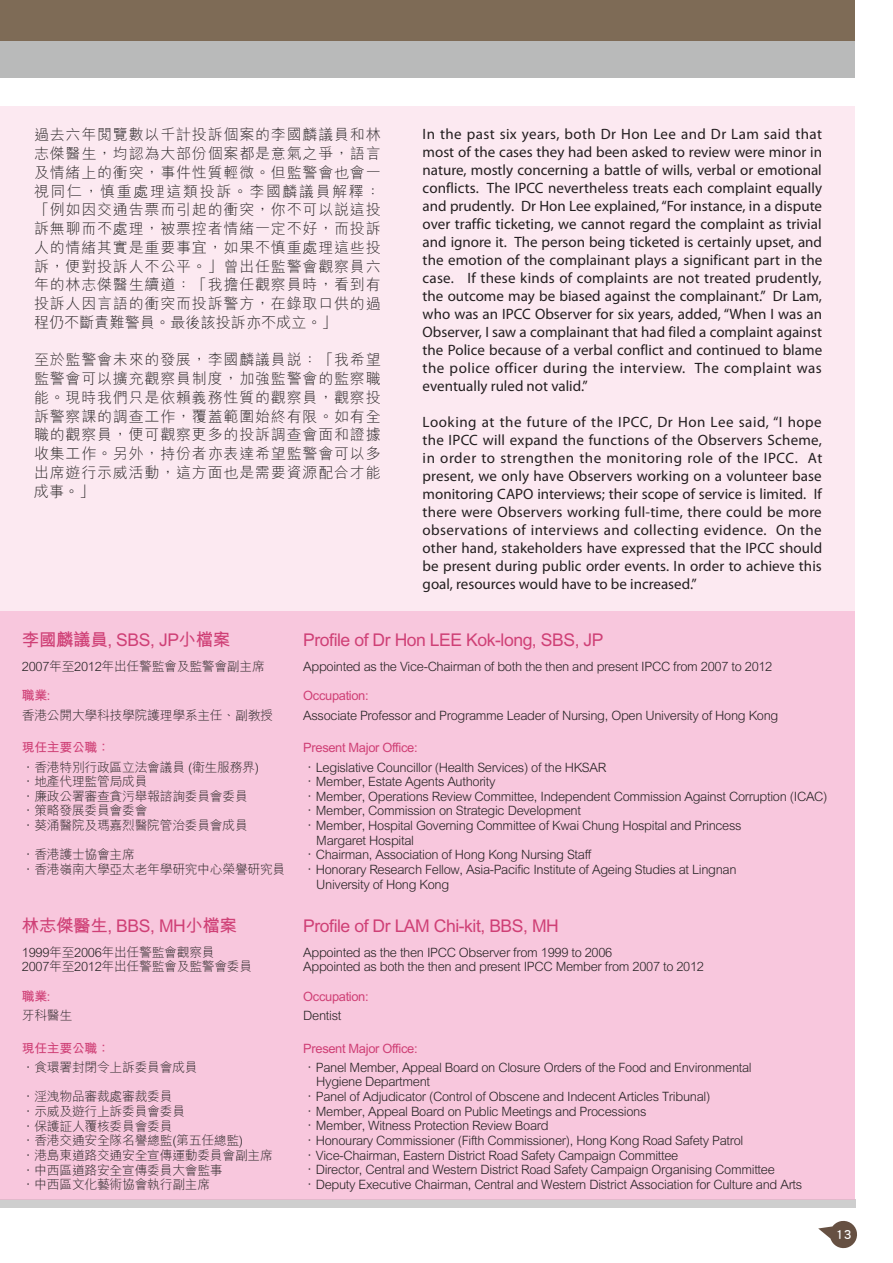
<style>
.page{position:relative;width:893px;height:1263px;background:#fff}
.page>*{position:absolute;margin:0;border:0;box-sizing:border-box;transform-origin:0 0}
.t1{font:700 17.55px "M Hei";letter-spacing:-.025em;color:#cf4076}
.t2{font:15px/18px "Myriad Pro";color:#231f20;text-align:justify}
.t3{font:300 15px/18.8px "M Hei";letter-spacing:.055em;color:#282526;text-align:justify}
.t4{font:300 12.9px/14.5px "M Hei";letter-spacing:-.025em;color:#282526}
.t5{font:700 12.9px/19.5px "M Hei";letter-spacing:-.025em;color:#cf4076}
.t6{font:12px "Li Hei Pro";color:#fff}
.s1{font-weight:700;color:#cf4076}
.s2{font-weight:300;color:#282526}
</style>
<div class="page">
<div style="left:0;top:106px;width:855px;height:1098px;background:#fce9f1"></div>
<div style="left:0;top:1200px;width:855px;height:8px;background:#cecece"></div>
<svg style="left:818px;top:1220px;width:39px;height:29px"></svg>
<div style="left:0;top:0;width:855px;height:41px;background:#7e6b56"></div>
<div style="left:0;top:41px;width:855px;height:37px;background:#b9baba"></div>
<div style="left:0;top:611px;width:855px;height:589px;background:#f8c7dd"></div>
<p class="t3" style="left:34px;top:126px;width:348px">過去六年閱覽數以千計投訴個案的李國麟議員和林志傑醫生，均認為大部份個案都是意氣之爭，語言及情緒上的衝突，事件性質輕微。但監警會也會一視同仁，慎重處理這類投訴。李國麟議員解釋：「例如因交通告票而引起的衝突，你不可以說這投訴無聊而不處理，被票控者情緒一定不好，而投訴人的情緒其實是重要事宜，如果不慎重處理這些投訴，便對投訴人不公平。」曾出任監警會觀察員六年的林志傑醫生續道：「我擔任觀察員時，看到有投訴人因言語的衝突而投訴警方，在錄取口供的過程仍不斷責難警員。最後該投訴亦不成立。」</p>
<p class="t3" style="left:34px;top:351px;width:348px">至於監警會未來的發展，李國麟議員說：「我希望監警會可以擴充觀察員制度，加強監警會的監察職能。現時我們只是依賴義務性質的觀察員，觀察投訴警察課的調查工作，覆蓋範圍始終有限。如有全職的觀察員，便可觀察更多的投訴調查會面和證據收集工作。另外，持份者亦表達希望監警會可以多出席遊行示威活動，這方面也是需要資源配合才能成事。」</p>
<p class="t2" style="left:423px;top:125px;width:401px">In the past six years, both Dr Hon Lee and Dr Lam said that most of the cases they had been asked to review were minor in nature, mostly concerning a battle of wills, verbal or emotional conflicts. The IPCC nevertheless treats each complaint equally and prudently. Dr Hon Lee explained, “For instance, in a dispute over traffic ticketing, we cannot regard the complaint as trivial and ignore it. The person being ticketed is certainly upset, and the emotion of the complainant plays a significant part in the case. If these kinds of complaints are not treated prudently, the outcome may be biased against the complainant.” Dr Lam, who was an IPCC Observer for six years, added, “When I was an Observer, I saw a complainant that had filed a complaint against the Police because of a verbal conflict and continued to blame the police officer during the interview. The complaint was eventually ruled not valid.”</p>
<p class="t2" style="left:423px;top:413px;width:401px">Looking at the future of the IPCC, Dr Hon Lee said, “I hope the IPCC will expand the functions of the Observers Scheme, in order to strengthen the monitoring role of the IPCC. At present, we only have Observers working on a volunteer base monitoring CAPO interviews; their scope of service is limited. If there were Observers working full-time, there could be more observations of interviews and collecting evidence. On the other hand, stakeholders have expressed that the IPCC should be present during public order events. In order to achieve this goal, resources would have to be increased.”</p>
<p class="t1" style="left:22px;top:630px;width:210px">李國麟議員, SBS, JP小檔案</p>
<p class="t4" style="left:22px;top:659px;width:244px">2007年至2012年出任警監會及監警會副主席</p>
<p class="t4" style="left:22px;top:686px;width:253px;line-height:19.5px"><span class="s1">職業:<br></span>香港公開大學科技學院護理學系主任、副教授</p>
<p class="t4" style="left:22px;top:738px;width:239px;line-height:19.5px"><span class="s1">現任主要公職：<br></span>．香港特別行政區立法會議員 (衛生服務界)</p>
<p class="t4" style="left:22px;top:775px;width:227px">．地產代理監管局成員<br>．廉政公署審查貪污舉報諮詢委員會委員．策略發展委員會委會<br>．葵涌醫院及瑪嘉烈醫院管治委員會成員</p>
<p class="t4" style="left:22px;top:848px;width:265px">．香港護士協會主席<br>．香港嶺南大學亞太老年學研究中心榮譽研究員</p>
<p class="t1" style="left:22px;top:916px;width:217px">林志傑醫生, BBS, MH小檔案</p>
<p class="t4" style="left:22px;top:945px;width:232px">1999年至2006年出任警監會觀察員<br>2007年至2012年出任警監會及監警會委員</p>
<p class="t4" style="left:22px;top:986px;width:52px;line-height:19.5px"><span class="s1">職業:<br></span>牙科醫生</p>
<p class="t4" style="left:22px;top:1038px;width:177px;line-height:19.5px"><span class="s1">現任主要公職：<br></span>．食環署封閉令上訴委員會成員</p>
<p class="t4" style="left:22px;top:1090px;width:253px">．淫洩物品審裁處審裁委員<br>．示威及遊行上訴委員會委員<br>．保護証人覆核委員會委員<br>．香港交通安全隊名譽總監(第五任總監)<br>．港島東道路交通安全宣傳運動委員會副主席．中西區道路安全宣傳委員大會監事<br>．中西區文化藝術協會執行副主席</p>
<p class="t1" style="left:303px;top:630px;width:302px">Profile of Dr Hon LEE Kok-long, SBS, JP</p>
<p class="t4" style="left:303px;top:659px;width:471px">Appointed as the Vice-Chairman of both the then and present IPCC from 2007 to 2012</p>
<p class="t4" style="left:303px;top:686px;width:477px;line-height:19.5px"><span class="s1">Occupation:<br></span>Associate Professor and Programme Leader of Nursing, Open University of Hong Kong</p>
<p class="t4" style="left:303px;top:738px;width:305px;line-height:19.5px"><span class="s1">Present Major Office:<br></span>．Legislative Councillor (Health Services) of the HKSAR</p>
<p class="t4" style="left:303px;top:775px;width:194px">．Member, Estate Agents Authority</p>
<p class="t4" style="left:303px;top:789px;width:526px">．Member, Operations Review Committee, Independent Commission Against Corruption (ICAC)</p>
<p class="t4" style="left:303px;top:804px;width:279px">．Member, Commission on Strategic Development</p>
<p class="t4" style="left:303px;top:818px;width:440px">．Member, Hospital Governing Committee of Kwai Chung Hospital and Princess</p>
<p class="t4" style="left:316px;top:833px;width:99px">Margaret Hospital</p>
<p class="t4" style="left:303px;top:848px;width:290px">．Chairman, Association of Hong Kong Nursing Staff</p>
<p class="t4" style="left:303px;top:862px;width:435px">．Honorary Research Fellow, Asia-Pacific Institute of Ageing Studies at Lingnan</p>
<p class="t4" style="left:316px;top:877px;width:134px">University of Hong Kong</p>
<p class="t1" style="left:303px;top:916px;width:257px">Profile of Dr LAM Chi-kit, BBS, MH</p>
<p class="t4" style="left:303px;top:945px;width:402px">Appointed as the then IPCC Observer from 1999 to 2006<br>Appointed as both the then and present IPCC Member from 2007 to 2012</p>
<p class="t5" style="left:303px;top:986px;width:67px">Occupation:<br><span class="s2">Dentist</span></p>
<p class="t4" style="left:303px;top:1038px;width:450px;line-height:19.5px"><span class="s1">Present Major Office:<br></span>．Panel Member, Appeal Board on Closure Orders of the Food and Environmental</p>
<p class="t4" style="left:303px;top:1075px;width:500px;text-indent:13px">Hygiene Department<br>．Panel of Adjudicator (Control of Obscene and Indecent Articles Tribunal)<br>．Member, Appeal Board on Public Meetings and Processions<br>．Member, Witness Protection Review Board<br>．Honourary Commissioner (Fifth Commissioner), Hong Kong Road Safety Patrol．Vice-Chairman, Eastern District Road Safety Campaign Committee<br>．Director, Central and Western District Road Safety Campaign Organising Committee．Deputy Executive Chairman, Central and Western District Association for Culture and Arts</p>
<p class="t6" style="left:836px;top:1229px;width:17px">13</p>
</div>
